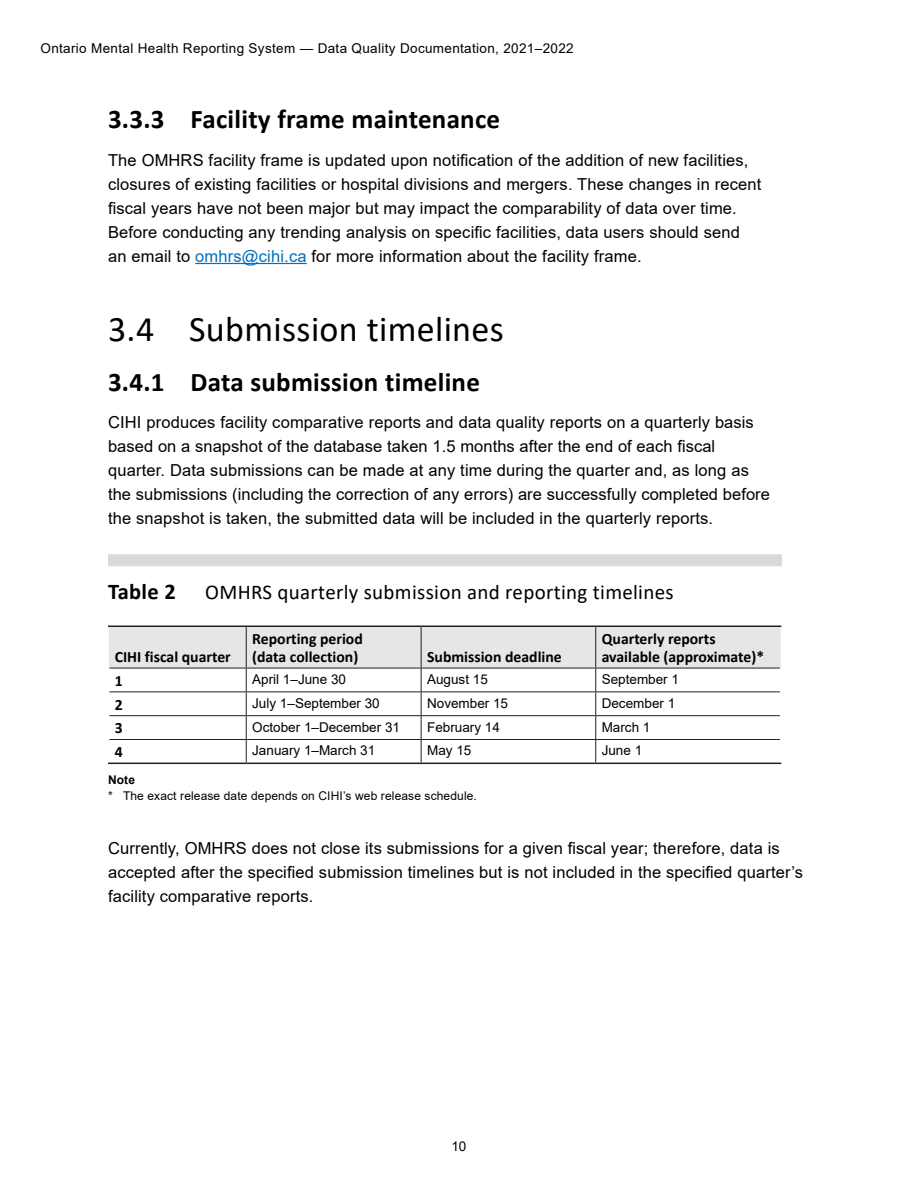
<style>
.page{position:relative;width:918px;height:1188px;background:#fff}
.page>*{position:absolute;margin:0;border:0;box-sizing:border-box;transform-origin:0 0}
.H2{font:36px "Calibri";letter-spacing:.01em;color:#000}
.H3{font:700 27px "Calibri";letter-spacing:.01em;color:#000}
.title_figure_table-w{font:700 22.5px "Calibri";letter-spacing:.015em;color:#000}
.title_figure_table-w-2{font:21px "Calibri";letter-spacing:.015em;color:#000}
.body{font:16.5px/24px "Arial";letter-spacing:.01em;color:#000}
.header_top1{font:700 15.75px/18px "Calibri";color:#000}
.header_side1{font:700 15.75px "Calibri";color:#000}
.body-2{font:13.5px "Arial";color:#000}
.body-3{font:13.5px "Arial";letter-spacing:.025em;color:#000}
.note_src_B4body{font:12px "Arial";letter-spacing:.01em;color:#000}
.note_src_title{font:700 12px "Arial";color:#000}
.s1{color:#0070c0}
</style>
<div class="page">
<hr style="left:195px;top:263px;width:112px;height:1px;background:#0070c0">
<div style="left:108px;top:554px;width:674px;height:12px;background:#d9d9d9"></div>
<svg style="left:109px;top:627px;width:672px;height:136px"></svg>
<hr style="left:108px;top:625px;width:138px;height:2px;background:#231f20">
<hr style="left:246px;top:625px;width:175px;height:2px;background:#231f20">
<hr style="left:421px;top:625px;width:175px;height:2px;background:#231f20">
<hr style="left:596px;top:625px;width:185px;height:2px;background:#231f20">
<hr style="left:108px;top:763px;width:138px;height:1px;background:#231f20">
<hr style="left:246px;top:763px;width:175px;height:1px;background:#231f20">
<hr style="left:421px;top:763px;width:175px;height:1px;background:#231f20">
<hr style="left:596px;top:763px;width:185px;height:1px;background:#231f20">
<p class="body-3" style="left:40px;top:38px;width:535px">Ontario Mental Health Reporting System — Data Quality Documentation, 2021–2022</p>
<h4 class="H3" style="left:108px;top:100px;width:394px">3.3.3 Facility frame maintenance</h4>
<p class="body" style="left:108px;top:148px;width:655px">The OMHRS facility frame is updated upon notification of the addition of new facilities, closures of existing facilities or hospital divisions and mergers. These changes in recent fiscal years have not been major but may impact the comparability of data over time.<br>Before conducting any trending analysis on specific facilities, data users should send an email to <span class="s1">omhrs@cihi.ca</span> for more information about the facility frame.</p>
<h3 class="H2" style="left:108px;top:304px;width:397px">3.4 Submission timelines</h3>
<h4 class="H3" style="left:108px;top:363px;width:373px">3.4.1 Data submission timeline</h4>
<p class="body" style="left:108px;top:410px;width:664px">CIHI produces facility comparative reports and data quality reports on a quarterly basis based on a snapshot of the database taken 1.5 months after the end of each fiscal quarter. Data submissions can be made at any time during the quarter and, as long as the submissions (including the correction of any errors) are successfully completed before the snapshot is taken, the submitted data will be included in the quarterly reports.</p>
<p class="title_figure_table-w" style="left:108px;top:576px;width:70px">Table 2</p>
<p class="title_figure_table-w-2" style="left:205px;top:578px;width:470px">OMHRS quarterly submission and reporting timelines</p>
<p class="header_top1" style="left:115px;top:648px;width:118px">CIHI fiscal quarter</p>
<p class="header_top1" style="left:252px;top:630px;width:112px">Reporting period (data collection)</p>
<p class="header_top1" style="left:427px;top:648px;width:136px">Submission deadline</p>
<p class="header_top1" style="left:602px;top:630px;width:164px">Quarterly reports available (approximate)*</p>
<p class="header_side1" style="left:115px;top:670px;width:9px">1</p>
<p class="body-2" style="left:252px;top:670px;width:95px">April 1–June 30</p>
<p class="body-2" style="left:427px;top:670px;width:62px">August 15</p>
<p class="body-2" style="left:602px;top:670px;width:79px">September 1</p>
<p class="header_side1" style="left:115px;top:693px;width:9px">2</p>
<p class="body-2" style="left:252px;top:694px;width:129px">July 1–September 30</p>
<p class="body-2" style="left:427px;top:694px;width:83px">November 15</p>
<p class="body-2" style="left:602px;top:694px;width:75px">December 1</p>
<p class="header_side1" style="left:115px;top:717px;width:9px">3</p>
<p class="body-2" style="left:252px;top:717px;width:149px">October 1–December 31</p>
<p class="body-2" style="left:427px;top:717px;width:74px">February 14</p>
<p class="body-2" style="left:602px;top:717px;width:50px">March 1</p>
<p class="header_side1" style="left:115px;top:741px;width:9px">4</p>
<p class="body-2" style="left:252px;top:741px;width:125px">January 1–March 31</p>
<p class="body-2" style="left:427px;top:741px;width:46px">May 15</p>
<p class="body-2" style="left:602px;top:741px;width:42px">June 1</p>
<p class="note_src_title" style="left:108px;top:771px;width:29px">Note</p>
<p class="note_src_B4body" style="left:108px;top:788px;width:370px">* The exact release date depends on CIHI’s web release schedule.</p>
<p class="body" style="left:108px;top:836px;width:697px">Currently, OMHRS does not close its submissions for a given fiscal year; therefore, data is accepted after the specified submission timelines but is not included in the specified quarter’s facility comparative reports.</p>
<p class="body-2" style="left:451px;top:1137px;width:17px">10</p>
</div>
